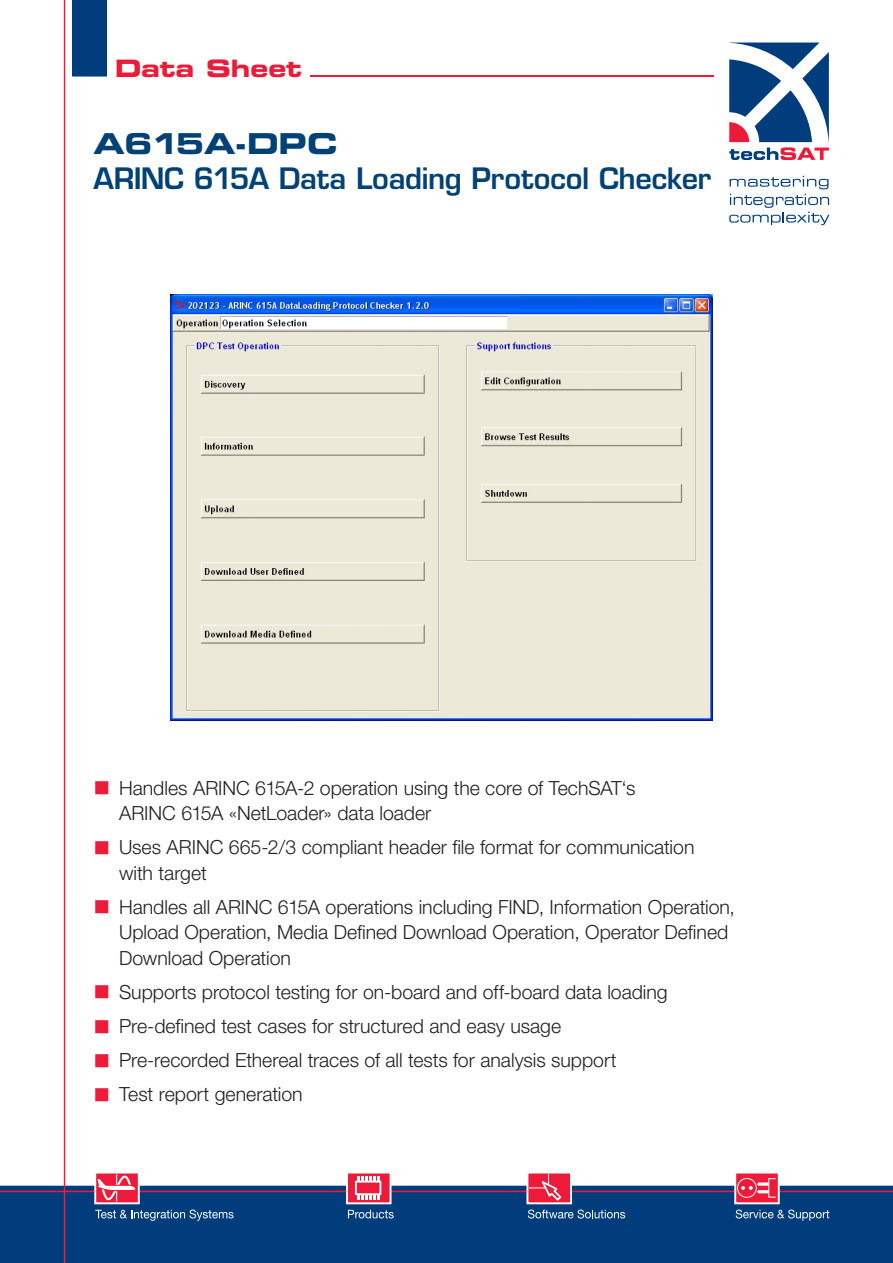
<style>
.page{position:relative;width:893px;height:1263px;background:#fff}
.page>*{position:absolute;margin:0;border:0;box-sizing:border-box;transform-origin:0 0}
.t1{font:600 28.8px "Eurostile";letter-spacing:-.015em;color:#004275}
.t2{font:28.8px "Eurostile Bold Extended Two";letter-spacing:-.015em;color:#004275}
.t3{font:24px "Eurostile Bold Extended Two";color:#ed1a3a}
.t4{font:300 19.5px/25.5px "Helvetica Neue";letter-spacing:-.005em;color:#231f20}
</style>
<div class="page">
<div style="left:0;top:1186px;width:893px;height:77px;background:#013d7d"></div>
<hr style="left:0;top:1191px;width:893px;height:1px;background:#ed1a3a">
<div style="left:94px;top:1171px;width:46px;height:33px;border:2px solid #fff"></div>
<svg style="left:95px;top:1171px;width:139px;height:50px"></svg>
<div style="left:527px;top:1172px;width:44px;height:31px;background:#ed1a3a"></div>
<div style="left:526px;top:1171px;width:46px;height:33px;border:2px solid #fff"></div>
<svg style="left:529px;top:1174px;width:34px;height:28px"></svg>
<svg style="left:528px;top:1209px;width:97px;height:9px"></svg>
<div style="left:735px;top:1172px;width:44px;height:31px;background:#ed1a3a"></div>
<div style="left:734px;top:1171px;width:46px;height:33px;border:2px solid #fff"></div>
<div style="left:737px;top:1178px;width:20px;height:20px;border:1px solid #fff;border-radius:50%"></div>
<svg style="left:741px;top:1182px;width:28px;height:11px"></svg>
<svg style="left:736px;top:1209px;width:93px;height:12px"></svg>
<svg style="left:348px;top:1210px;width:46px;height:8px"></svg>
<div style="left:347px;top:1172px;width:44px;height:31px;background:#ed1a3a"></div>
<div style="left:346px;top:1171px;width:45px;height:33px;border:2px solid #fff"></div>
<div style="left:355px;top:1181px;width:26px;height:14px;border:2px solid #fff"></div>
<svg style="left:357px;top:1176px;width:22px;height:6px"></svg>
<svg style="left:357px;top:1194px;width:22px;height:5px"></svg>
<div style="left:72px;top:0;width:35px;height:77px;background:#013d7d"></div>
<hr style="left:310px;top:75px;width:404px;height:2px;background:#ed1a3a">
<hr style="left:64px;top:0;width:1px;height:1263px;background:#ed1a3a">
<svg style="left:729px;top:43px;width:100px;height:117px"></svg>
<svg style="left:729px;top:176px;width:100px;height:49px"></svg>
<img style="left:170px;top:294px;width:543px;height:426px">
<p class="t3" style="left:115px;top:51px;width:189px">Data Sheet</p>
<h1 class="t2" style="left:94px;top:124px;width:246px">A615A-DPC</h1>
<h1 class="t1" style="left:94px;top:160px;width:619px">ARINC 615A Data Loading Protocol Checker</h1>
<p class="t4" style="left:119px;top:775px;width:518px">Handles ARINC 615A-2 operation using the core of TechSAT‘s<br>ARINC 615A «NetLoader» data loader</p>
<p class="t4" style="left:119px;top:834px;width:577px">Uses ARINC 665-2/3 compliant header file format for communication with target</p>
<p class="t4" style="left:119px;top:894px;width:617px">Handles all ARINC 615A operations including FIND, Information Operation,<br>Upload Operation, Media Defined Download Operation, Operator Defined<br>Download Operation</p>
<p class="t4" style="left:119px;top:974px;width:550px;line-height:34px">Supports protocol testing for on-board and off-board data loading Pre-defined test cases for structured and easy usage Pre-recorded Ethereal traces of all tests for analysis support<br>Test report generation</p>
</div>
